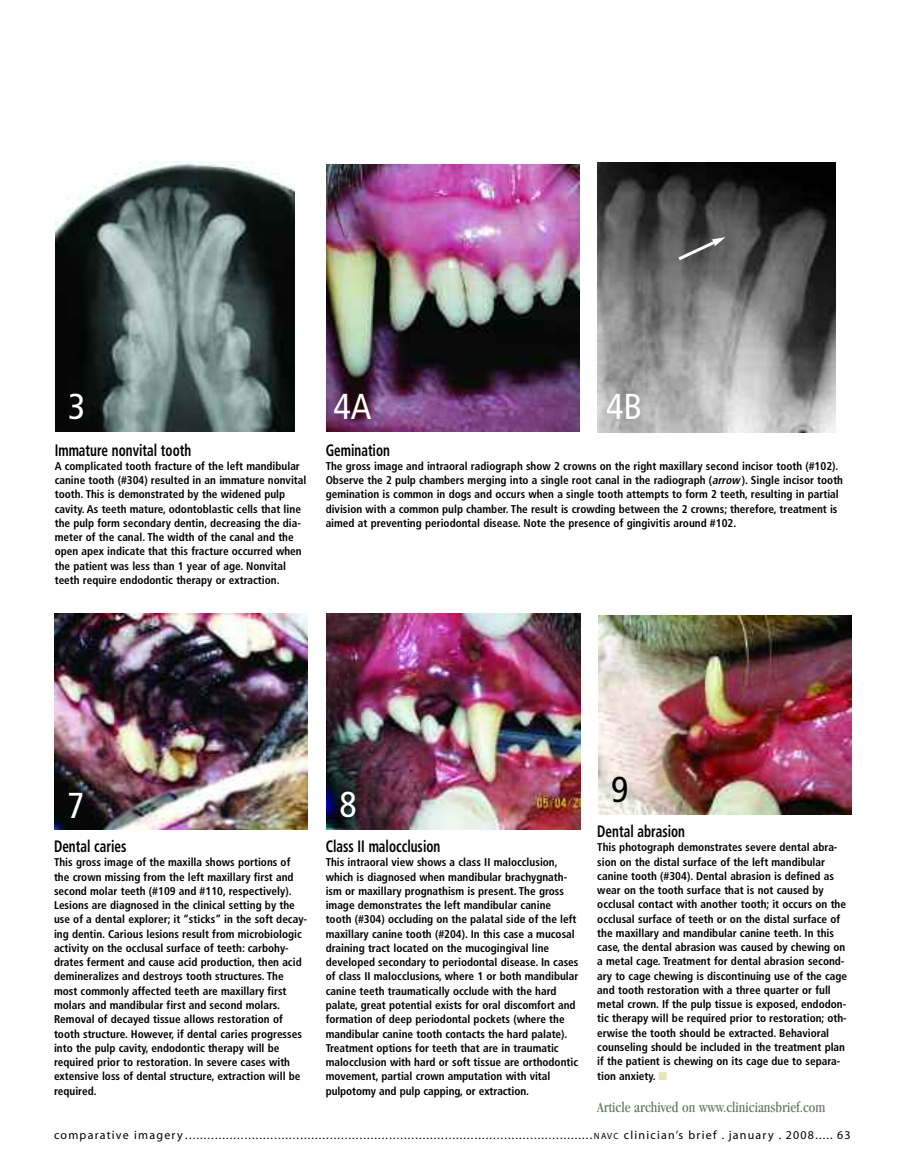
<style>
.page{position:relative;width:905px;height:1175px;background:#fff}
.page>*{position:absolute;margin:0;border:0;box-sizing:border-box;transform-origin:0 0}
.t1{font:condensed 36px "Frutiger";color:#fff}
.t2{font:condensed 36px "Frutiger";color:#000}
.t3{font:700 condensed 16.5px "Frutiger";color:#000;scale:.8 1}
.t4{font:condensed 15px "Garamond";color:#607362}
.t5{font:12px "Myriad";letter-spacing:.1em;color:#000}
.t6{font:700 condensed 11.25px/14.2px "Frutiger";color:#000}
.s1{font-style:italic}
.s2{color:#e3e6b9}
.s3{font-size:9px}
</style>
<div class="page">
<img style="left:597px;top:162px;width:238px;height:270px">
<svg style="left:675px;top:237px;width:50px;height:26px"></svg>
<img style="left:55px;top:162px;width:240px;height:269px">
<img style="left:326px;top:164px;width:253px;height:267px">
<img style="left:598px;top:615px;width:253px;height:199px">
<img style="left:326px;top:614px;width:254px;height:215px">
<img style="left:54px;top:614px;width:254px;height:216px">
<h1 class="t1" style="left:68px;top:392px;width:19px">3</h1>
<h2 class="t3" style="left:55px;top:443px;width:172px">Immature nonvital tooth</h2>
<p class="t6" style="left:55px;top:459px;width:253px">A complicated tooth fracture of the left mandibular canine tooth (#304) resulted in an immature nonvital tooth. This is demonstrated by the widened pulp cavity. As teeth mature, odontoblastic cells that line the pulp form secondary dentin, decreasing the dia&shy;meter of the canal. The width of the canal and the open apex indicate that this fracture occurred when the patient was less than 1 year of age. Nonvital teeth require endodontic therapy or extraction.</p>
<h1 class="t1" style="left:333px;top:392px;width:39px">4A</h1>
<h1 class="t1" style="left:606px;top:392px;width:37px">4B</h1>
<h2 class="t3" style="left:326px;top:443px;width:82px">Gemination</h2>
<p class="t6" style="left:326px;top:459px;width:519px">The gross image and intraoral radiograph show 2 crowns on the right maxillary second incisor tooth (#102).<br>Observe the 2 pulp chambers merging into a single root canal in the radiograph (<span class="s1">arrow</span>). Single incisor tooth gemination is common in dogs and occurs when a single tooth attempts to form 2 teeth, resulting in partial division with a common pulp chamber. The result is crowding between the 2 crowns; therefore, treatment is aimed at preventing periodontal disease. Note the presence of gingivitis around #102.</p>
<h1 class="t1" style="left:67px;top:790px;width:19px">7</h1>
<h1 class="t1" style="left:339px;top:790px;width:19px">8</h1>
<h2 class="t3" style="left:54px;top:839px;width:92px">Dental caries</h2>
<p class="t6" style="left:54px;top:856px;width:254px">This gross image of the maxilla shows portions of the crown missing from the left maxillary first and second molar teeth (#109 and #110, respectively).<br>Lesions are diagnosed in the clinical setting by the use of a dental explorer; it “sticks” in the soft decay&shy;ing dentin. Carious lesions result from microbiologic activity on the occlusal surface of teeth: carbohy&shy;drates ferment and cause acid production, then acid demineralizes and destroys tooth structures. The most commonly affected teeth are maxillary first molars and mandibular first and second molars.<br>Removal of decayed tissue allows restoration of tooth structure. However, if dental caries progresses into the pulp cavity, endodontic therapy will be required prior to restoration. In severe cases with extensive loss of dental structure, extraction will be required.</p>
<h2 class="t3" style="left:326px;top:839px;width:145px">Class II malocclusion</h2>
<p class="t6" style="left:325px;top:856px;width:254px">This intraoral view shows a class II malocclusion, which is diagnosed when mandibular brachygnath&shy;ism or maxillary prognathism is present. The gross image demonstrates the left mandibular canine tooth (#304) occluding on the palatal side of the left maxillary canine tooth (#204). In this case a mucosal draining tract located on the mucogingival line developed secondary to periodontal disease. In cases of class II malocclusions, where 1 or both mandibular canine teeth traumatically occlude with the hard palate, great potential exists for oral discomfort and formation of deep periodontal pockets (where the mandibular canine tooth contacts the hard palate).<br>Treatment options for teeth that are in traumatic malocclusion with hard or soft tissue are orthodontic movement, partial crown amputation with vital pulpotomy and pulp capping, or extraction.</p>
<h1 class="t2" style="left:611px;top:775px;width:19px">9</h1>
<h2 class="t3" style="left:597px;top:824px;width:111px">Dental abrasion</h2>
<p class="t6" style="left:597px;top:841px;width:251px">This photograph demonstrates severe dental abra&shy;sion on the distal surface of the left mandibular canine tooth (#304). Dental abrasion is defined as wear on the tooth surface that is not caused by occlusal contact with another tooth; it occurs on the occlusal surface of teeth or on the distal surface of the maxillary and mandibular canine teeth. In this case, the dental abrasion was caused by chewing on a metal cage. Treatment for dental abrasion second&shy;ary to cage chewing is discontinuing use of the cage and tooth restoration with a three quarter or full metal crown. If the pulp tissue is exposed, endodon&shy;tic therapy will be required prior to restoration; oth&shy;erwise the tooth should be extracted. Behavioral counseling should be included in the treatment plan if the patient is chewing on its cage due to separa&shy;tion anxiety. <span class="s2">■</span></p>
<h3 class="t4" style="left:597px;top:1101px;width:230px">Article archived on www.cliniciansbrief.com</h3>
<p class="t5" style="left:54px;top:1129px;width:798px">comparative imagery ..............................................................................................................<span class="s3">NAVC</span> clinician’s brief . january . 2008..... 63</p>
</div>
